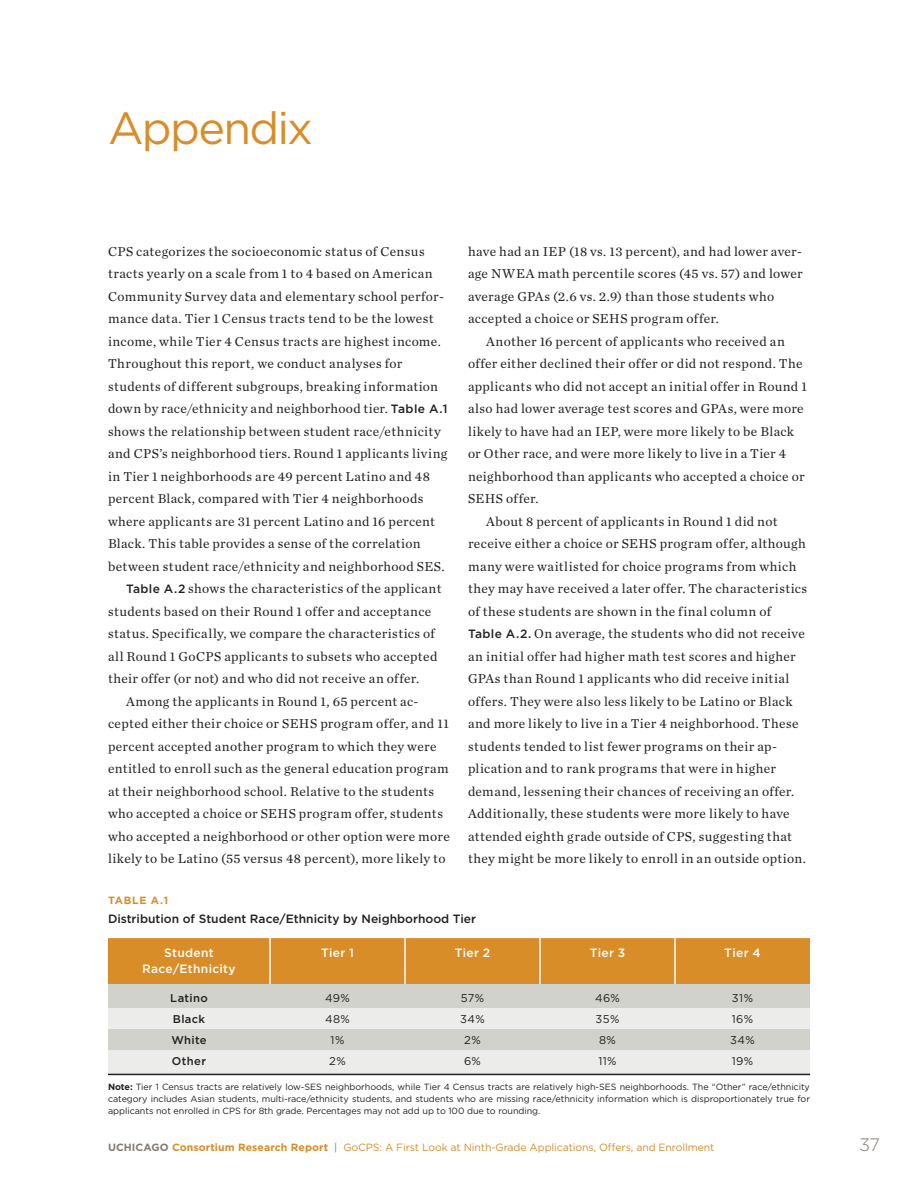
<style>
.page{position:relative;width:918px;height:1188px;background:#fff}
.page>*{position:absolute;margin:0;border:0;box-sizing:border-box;transform-origin:0 0}
.Chapter_Head_Gotham{font:45px "Gotham";letter-spacing:-.035em;color:#d98d28}
.t1{font:300 18px "Gotham";color:#817b75}
.Body_text_2-Chronicl{font:13.5px/22.5px "Chronicle Text G1";letter-spacing:.025em;color:#231f20}
.Body_Text_1-Chronicl{font:13.5px/22.5px "Chronicle Text G1";letter-spacing:.03em;color:#231f20}
.Figure_Title{font:500 12px "Gotham";color:#231f20}
.Table_Head{font:500 12px/16.5px "Gotham";letter-spacing:.025em;color:#fff;text-align:center}
.Table_text-Gotham{font:11.25px "Gotham";letter-spacing:.04em;color:#231f20}
.Table_Head_Black{font:500 11.25px "Gotham";letter-spacing:.03em;color:#231f20}
.t2{font:10.5px "Gotham";letter-spacing:-.01em;color:#d98d28}
.Figure_Number{font:700 10.5px "Gotham";letter-spacing:.07em;color:#d98d28}
.Note_Text{font:9px/12px "Gotham";letter-spacing:-.005em;color:#231f20;text-align:justify}
.s1{font-family:"Gotham";font-weight:500;font-size:12px}
.s2{font-weight:700}
.s3{font-weight:700;color:#817b75}
.s4{color:#817b75}
</style>
<div class="page">
<div style="left:108px;top:938px;width:702px;height:46px;background:#d98d28"></div>
<div style="left:108px;top:984px;width:702px;height:24px;background:#d1d2cc"></div>
<svg style="left:108px;top:1008px;width:702px;height:66px;background:#e2e2df"></svg>
<hr style="left:108px;top:1074px;width:162px;height:1px;background:#231f20">
<hr style="left:270px;top:1074px;width:135px;height:1px;background:#231f20">
<hr style="left:405px;top:1074px;width:135px;height:1px;background:#231f20">
<hr style="left:540px;top:1074px;width:135px;height:1px;background:#231f20">
<hr style="left:675px;top:1074px;width:135px;height:1px;background:#231f20">
<hr style="left:269px;top:938px;width:2px;height:46px;background:#fff">
<hr style="left:404px;top:938px;width:2px;height:46px;background:#fff">
<hr style="left:539px;top:938px;width:2px;height:46px;background:#fff">
<hr style="left:674px;top:938px;width:2px;height:46px;background:#fff">
<p class="Chapter_Head_Gotham" style="left:108px;top:99px;width:207px">Appendix</p>
<p class="Body_Text_1-Chronicl" style="left:108px;top:239px;width:341px">CPS categorizes the socioeconomic status of Census tracts yearly on a scale from 1 to 4 based on American Community Survey data and elementary school perfor&shy;mance data. Tier 1 Census tracts tend to be the lowest income, while Tier 4 Census tracts are highest income.<br>Throughout this report, we conduct analyses for students of different subgroups, breaking information down by race/ethnicity and neighborhood tier. <span class="s1">Table A.1 </span>shows the relationship between student race/ethnicity and CPS’s neighborhood tiers. Round 1 applicants living in Tier 1 neighborhoods are 49 percent Latino and 48 percent Black, compared with Tier 4 neighborhoods where applicants are 31 percent Latino and 16 percent Black. This table provides a sense of the correlation between student race/ethnicity and neighborhood SES.</p>
<p class="Body_text_2-Chronicl" style="left:108px;top:577px;width:335px;text-indent:18px"><span class="s1">Table A.2</span> shows the characteristics of the applicant students based on their Round 1 offer and acceptance status. Specifically, we compare the characteristics of all Round 1 GoCPS applicants to subsets who accepted their offer (or not) and who did not receive an offer.</p>
<p class="Body_text_2-Chronicl" style="left:108px;top:689px;width:343px;text-indent:18px">Among the applicants in Round 1, 65 percent ac&shy;cepted either their choice or SEHS program offer, and 11 percent accepted another program to which they were entitled to enroll such as the general education program at their neighborhood school. Relative to the students who accepted a choice or SEHS program offer, students who accepted a neighborhood or other option were more likely to be Latino (55 versus 48 percent), more likely to</p>
<p class="Body_text_2-Chronicl" style="left:468px;top:239px;width:336px">have had an IEP (18 vs. 13 percent), and had lower aver&shy;age NWEA math percentile scores (45 vs. 57) and lower average GPAs (2.6 vs. 2.9) than those students who accepted a choice or SEHS program offer.</p>
<p class="Body_text_2-Chronicl" style="left:468px;top:329px;width:340px;text-indent:18px">Another 16 percent of applicants who received an offer either declined their offer or did not respond. The applicants who did not accept an initial offer in Round 1 also had lower average test scores and GPAs, were more likely to have had an IEP, were more likely to be Black or Other race, and were more likely to live in a Tier 4 neighborhood than applicants who accepted a choice or SEHS offer.</p>
<p class="Body_text_2-Chronicl" style="left:468px;top:509px;width:341px;text-indent:18px">About 8 percent of applicants in Round 1 did not receive either a choice or SEHS program offer, although many were waitlisted for choice programs from which they may have received a later offer. The characteristics of these students are shown in the final column of <span class="s1">Table A.2.</span> On average, the students who did not receive an initial offer had higher math test scores and higher GPAs than Round 1 applicants who did receive initial offers. They were also less likely to be Latino or Black and more likely to live in a Tier 4 neighborhood. These students tended to list fewer programs on their ap&shy;plication and to rank programs that were in higher demand, lessening their chances of receiving an offer.<br>Additionally, these students were more likely to have attended eighth grade outside of CPS, suggesting that they might be more likely to enroll in an outside option.</p>
<p class="Figure_Number" style="left:108px;top:893px;width:62px">TABLE A.1</p>
<p class="Figure_Title" style="left:108px;top:911px;width:370px">Distribution of Student Race/Ethnicity by Neighborhood Tier</p>
<p class="Table_Head" style="left:142px;top:944px;width:95px">Student<br>Race/Ethnicity</p>
<p class="Table_Head" style="left:321px;top:944px;width:34px">Tier 1</p>
<p class="Table_Head" style="left:455px;top:944px;width:37px">Tier 2</p>
<p class="Table_Head" style="left:590px;top:944px;width:37px">Tier 3</p>
<p class="Table_Head" style="left:724px;top:944px;width:38px">Tier 4</p>
<p class="Table_Head_Black" style="left:170px;top:991px;width:39px">Latino</p>
<p class="Table_text-Gotham" style="left:325px;top:991px;width:26px">49%</p>
<p class="Table_text-Gotham" style="left:461px;top:991px;width:25px">57%</p>
<p class="Table_text-Gotham" style="left:595px;top:991px;width:26px">46%</p>
<p class="Table_text-Gotham" style="left:732px;top:991px;width:23px">31%</p>
<p class="Table_Head_Black" style="left:173px;top:1012px;width:34px">Black</p>
<p class="Table_text-Gotham" style="left:325px;top:1012px;width:26px">48%</p>
<p class="Table_text-Gotham" style="left:460px;top:1012px;width:26px">34%</p>
<p class="Table_text-Gotham" style="left:596px;top:1012px;width:25px">35%</p>
<p class="Table_text-Gotham" style="left:732px;top:1012px;width:23px">16%</p>
<p class="Table_Head_Black" style="left:171px;top:1033px;width:37px">White</p>
<p class="Table_text-Gotham" style="left:331px;top:1033px;width:15px">1%</p>
<p class="Table_text-Gotham" style="left:464px;top:1033px;width:18px">2%</p>
<p class="Table_text-Gotham" style="left:599px;top:1033px;width:18px">8%</p>
<p class="Table_text-Gotham" style="left:730px;top:1033px;width:26px">34%</p>
<p class="Table_Head_Black" style="left:172px;top:1054px;width:36px">Other</p>
<p class="Table_text-Gotham" style="left:329px;top:1054px;width:18px">2%</p>
<p class="Table_text-Gotham" style="left:464px;top:1054px;width:18px">6%</p>
<p class="Table_text-Gotham" style="left:598px;top:1054px;width:20px">11%</p>
<p class="Table_text-Gotham" style="left:732px;top:1054px;width:23px">19%</p>
<p class="Note_Text" style="left:108px;top:1081px;width:704px"><span class="s2">Note:</span> Tier 1 Census tracts are relatively low-SES neighborhoods, while Tier 4 Census tracts are relatively high-SES neighborhoods. The “Other” race/ethnicity category includes Asian students, multi-race/ethnicity students, and students who are missing race/ethnicity information which is disproportionately true for applicants not enrolled in CPS for 8th grade. Percentages may not add up to 100 due to rounding.</p>
<p class="t2" style="left:108px;top:1141px;width:608px"><span class="s3">UCHICAGO</span> <span class="s2">Consortium Research Report</span> <span class="s4">|</span> GoCPS: A First Look at Ninth-Grade Applications, Offers, and Enrollment</p>
<h2 class="t1" style="left:859px;top:1133px;width:23px">37</h2>
</div>
